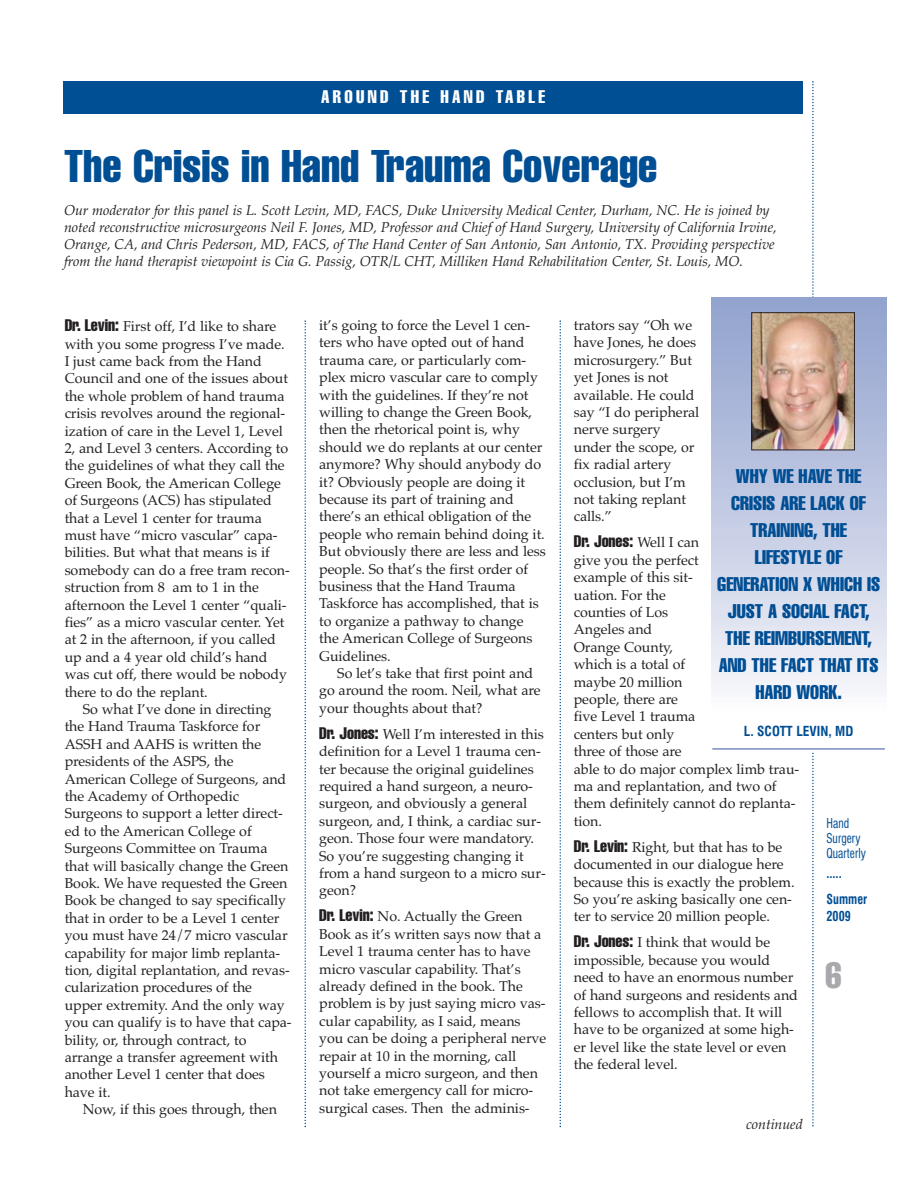
<style>
.page{position:relative;width:918px;height:1188px;background:#fff}
.page>*{position:absolute;margin:0;border:0;box-sizing:border-box;transform-origin:0 0}
.t1{font:extra-condensed 45px "Helvetica";color:#004e94}
.t2{font:extra-condensed 36px "Helvetica";color:#a7a9ac}
.t3{font:extra-condensed 19.5px/27px "Helvetica";color:#004e94;text-align:center}
.t4{font:extra-condensed 18px "Helvetica";letter-spacing:.185em;color:#fff}
.t5{font:extra-condensed 16.5px "Helvetica";letter-spacing:-.005em;color:#231f20}
.t6{font:condensed 15px/15px "Helvetica";color:#004e94;scale:.85 1}
.t7{font:14.25px/17.4px "Palatino";letter-spacing:-.005em;color:#231f20}
.t8{font:italic 14.25px/17.2px "Palatino";letter-spacing:-.005em;color:#231f20}
.t9{font:700 13.5px/26px "Corporate Condensed";letter-spacing:-.005em;color:#004e94;scale:.9 1}
.t10{font:700 13.5px "Corporate Condensed";letter-spacing:-.005em;color:#004e94}
.s1{font-family:"Helvetica";font-stretch:extra-condensed;font-size:16.5px}
.s2{font-family:"Palatino";font-stretch:normal;font-size:14.25px}
</style>
<div class="page">
<svg style="left:812px;top:752px;width:2px;height:375px"></svg>
<svg style="left:812px;top:81px;width:2px;height:216px"></svg>
<svg style="left:304px;top:320px;width:2px;height:807px"></svg>
<svg style="left:560px;top:320px;width:1px;height:807px"></svg>
<div style="left:63px;top:81px;width:740px;height:33px;background:#004e94"></div>
<div style="left:711px;top:297px;width:176px;height:414px;background:linear-gradient(to bottom,#8ea0cc,#f7f7fb)"></div>
<img style="left:753px;top:314px;width:100px;height:134px">
<div style="left:751px;top:312px;width:104px;height:138px;border:1px solid #231f20"></div>
<hr style="left:712px;top:748px;width:173px;height:2px;background:#91a0ca">
<p class="t4" style="left:321px;top:90px;width:226px">AROUND THE HAND TABLE</p>
<h1 class="t1" style="left:64px;top:150px;width:595px">The Crisis in Hand Trauma Coverage</h1>
<p class="t8" style="left:64px;top:203px;width:714px">Our moderator for this panel is L. Scott Levin, MD, FACS, Duke University Medical Center, Durham, NC. He is joined by noted reconstructive microsurgeons Neil F. Jones, MD, Professor and Chief of Hand Surgery, University of California Irvine, Orange, CA, and Chris Pederson, MD, FACS, of The Hand Center of San Antonio, San Antonio, TX. Providing perspective from the hand therapist viewpoint is Cia G. Passig, OTR/L CHT, Milliken Hand Rehabilitation Center, St. Louis, MO.</p>
<p class="t7" style="left:65px;top:319px;width:227px"><span class="s1">Dr. Levin:</span> First off, I’d like to share with you some progress I’ve made.<br>I just came back from the Hand Council and one of the issues about the whole problem of hand trauma crisis revolves around the regional&shy;ization of care in the Level 1, Level 2, and Level 3 centers. According to the guidelines of what they call the Green Book, the American College of Surgeons (ACS) has stipulated that a Level 1 center for trauma must have “micro vascular” capa&shy;bilities. But what that means is if somebody can do a free tram recon&shy;struction from 8 am to 1 in the afternoon the Level 1 center “quali&shy;fies” as a micro vascular center. Yet at 2 in the afternoon, if you called up and a 4 year old child’s hand was cut off, there would be nobody there to do the replant.</p>
<p class="t7" style="left:65px;top:702px;width:229px;text-indent:18px">So what I’ve done in directing the Hand Trauma Taskforce for<br>ASSH and AAHS is written the presidents of the ASPS, the<br>American College of Surgeons, and the Academy of Orthopedic<br>Surgeons to support a letter direct&shy;ed to the American College of<br>Surgeons Committee on Trauma that will basically change the Green<br>Book. We have requested the Green<br>Book be changed to say specifically that in order to be a Level 1 center you must have 24/7 micro vascular capability for major limb replanta&shy;tion, digital replantation, and revas&shy;cularization procedures of the upper extremity. And the only way you can qualify is to have that capa&shy;bility, or, through contract, to arrange a transfer agreement with another Level 1 center that does have it.</p>
<p class="t7" style="left:83px;top:1102px;width:196px">Now, if this goes through, then</p>
<p class="t7" style="left:319px;top:318px;width:228px">it’s going to force the Level 1 cen&shy;ters who have opted out of hand trauma care, or particularly com&shy;plex micro vascular care to comply with the guidelines. If they’re not willing to change the Green Book, then the rhetorical point is, why should we do replants at our center anymore? Why should anybody do it? Obviously people are doing it because its part of training and there’s an ethical obligation of the people who remain behind doing it.<br>But obviously there are less and less people. So that’s the first order of business that the Hand Trauma<br>Taskforce has accomplished, that is to organize a pathway to change the American College of Surgeons<br>Guidelines.</p>
<p class="t7" style="left:319px;top:666px;width:223px;text-indent:18px">So let’s take that first point and go around the room. Neil, what are your thoughts about that?</p>
<p class="t7" style="left:319px;top:727px;width:228px"><span class="s1">Dr. Jones:</span> Well I’m interested in this definition for a Level 1 trauma cen&shy;ter because the original guidelines required a hand surgeon, a neuro&shy;surgeon, and obviously a general surgeon, and, I think, a cardiac sur&shy;geon. Those four were mandatory.<br>So you’re suggesting changing it from a hand surgeon to a micro sur&shy;geon?</p>
<p class="t7" style="left:319px;top:910px;width:229px"><span class="s1">Dr. Levin:</span> No. Actually the Green Book as it’s written says now that a Level 1 trauma center has to have micro vascular capability. That’s already defined in the book. The problem is by just saying micro vas&shy;cular capability, as I said, means you can be doing a peripheral nerve repair at 10 in the morning, call yourself a micro surgeon, and then not take emergency call for micro&shy;surgical cases. Then the adminis-</p>
<p class="t7" style="left:574px;top:318px;width:127px">trators say “Oh we have Jones, he does microsurgery.” But yet Jones is not available. He could say “I do peripheral nerve surgery under the scope, or fix radial artery occlusion, but I’m not taking replant calls.”</p>
<p class="t5" style="left:574px;top:536px;width:127px">Dr. Jones: <span class="s2">Well I can</span></p>
<p class="t7" style="left:574px;top:553px;width:227px">give you the perfect<br>example of this sit-<br>uation. For the<br>counties of Los<br>Angeles and<br>Orange County,<br>which is a total of<br>maybe 20 million<br>people, there are<br>five Level 1 trauma<br>centers but only<br>three of those are<br>able to do major complex limb trau&shy;ma and replantation, and two of them definitely cannot do replanta&shy;tion.</p>
<p class="t7" style="left:574px;top:840px;width:222px"><span class="s1">Dr. Levin:</span> Right, but that has to be documented in our dialogue here because this is exactly the problem.<br>So you’re asking basically one cen&shy;ter to service 20 million people.</p>
<p class="t7" style="left:574px;top:936px;width:226px"><span class="s1">Dr. Jones:</span> I think that would be impossible, because you would need to have an enormous number of hand surgeons and residents and fellows to accomplish that. It will have to be organized at some high&shy;er level like the state level or even the federal level.</p>
<h3 class="t3" style="left:717px;top:463px;width:164px">WHY WE HAVE THE<br>CRISIS ARE LACK OF<br>TRAINING, THE<br>LIFESTYLE OF<br>GENERATION X WHICH IS<br>JUST A SOCIAL FACT,<br>THE REIMBURSEMENT,<br>AND THE FACT THAT ITS<br>HARD WORK.</h3>
<p class="t10" style="left:744px;top:726px;width:111px">L. SCOTT LEVIN, MD</p>
<p class="t6" style="left:827px;top:817px;width:48px">Hand<br>Surgery<br>Quarterly</p>
<p class="t9" style="left:827px;top:861px;width:47px">.....<br>Summer</p>
<p class="t9" style="left:827px;top:904px;width:29px">2009</p>
<h2 class="t2" style="left:825px;top:962px;width:18px">6</h2>
<p class="t8" style="left:746px;top:1117px;width:58px">continued</p>
</div>
